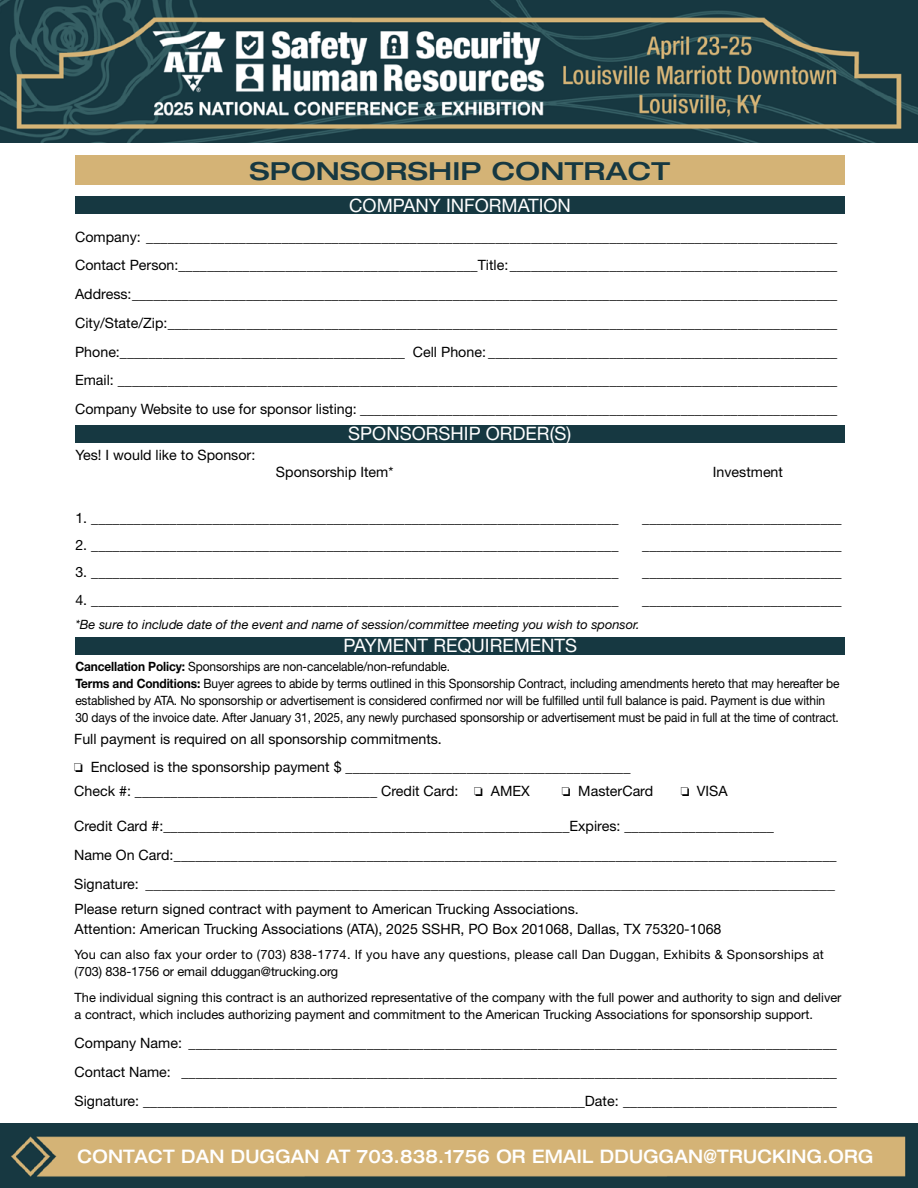
<style>
.page{position:relative;width:918px;height:1188px;background:#fff}
.page>*{position:absolute;margin:0;border:0;box-sizing:border-box;transform-origin:0 0}
.t1{font:500 expanded 24.9px "Helvetica Neue LT Std";letter-spacing:.01em;color:#163841;scale:1.09 1}
.t2{font:500 expanded 18.75px "Helvetica Neue LT Std";letter-spacing:.015em;color:#fff;scale:.9 1}
.t3{font:18.6px "Helvetica Neue LT Std";color:#fff}
.t4{font:14.25px/28.8px "Helvetica Neue LT Std";color:#000}
.t5{font:14.25px "Helvetica";color:#000}
.t6{font:12.9px/17.1px "Helvetica Neue LT Std";letter-spacing:-.01em;color:#000;scale:.93 1}
.t7{font:12.9px/17.1px "Helvetica Neue LT Std";letter-spacing:-.01em;color:#000}
.t8{font:12.9px/17.1px "Helvetica Neue LT Std";letter-spacing:.02em;color:#000}
.t9{font:italic 12.9px "Helvetica Neue LT Std";color:#000}
.s1{font-weight:700}
.s2{font-family:"Helvetica Neue LT Std"}
</style>
<div class="page">
<img style="left:0;top:1123px;width:918px;height:65px">
<img style="left:0;top:0;width:918px;height:143px">
<div style="left:75px;top:196px;width:770px;height:18px;background:#163841"></div>
<div style="left:57px;top:1148px;width:837px;height:27px;border:2px solid #d4b376"></div>
<div style="left:75px;top:155px;width:770px;height:30px;background:#d4b376"></div>
<div style="left:75px;top:425px;width:770px;height:18px;background:#163841"></div>
<div style="left:76px;top:637px;width:769px;height:18px;background:#163841"></div>
<h1 class="t1" style="left:249px;top:155px;width:388px">SPONSORSHIP CONTRACT</h1>
<h3 class="t3" style="left:349px;top:194px;width:223px">COMPANY INFORMATION</h3>
<p class="t4" style="left:75px;top:222px;width:764px;text-align:justify">Company: _________________________________________________________________________________________________ Contact Person:__________________________________________Title:______________________________________________ Address:___________________________________________________________________________________________________ City/State/Zip:______________________________________________________________________________________________ Phone:________________________________________ Cell Phone: _________________________________________________ Email: _____________________________________________________________________________________________________ Company Website to use for sponsor listing: ___________________________________________________________________</p>
<p class="t4" style="left:75px;top:440px;width:181px">Yes! I would like to Sponsor:</p>
<h3 class="t3" style="left:348px;top:422px;width:224px">SPONSORSHIP ORDER(S)</h3>
<p class="t4" style="left:276px;top:457px;width:119px">Sponsorship Item*</p>
<p class="t4" style="left:713px;top:457px;width:72px">Investment</p>
<p class="t4" style="left:75px;top:504px;width:545px">1. __________________________________________________________________________</p>
<p class="t4" style="left:642px;top:504px;width:201px">____________________________</p>
<p class="t4" style="left:75px;top:531px;width:545px">2. __________________________________________________________________________</p>
<p class="t4" style="left:642px;top:531px;width:201px">____________________________</p>
<p class="t4" style="left:75px;top:558px;width:545px">3. __________________________________________________________________________</p>
<p class="t4" style="left:642px;top:558px;width:201px">____________________________</p>
<p class="t4" style="left:75px;top:585px;width:545px">4. __________________________________________________________________________</p>
<p class="t4" style="left:642px;top:585px;width:201px">____________________________</p>
<p class="t9" style="left:75px;top:617px;width:566px">*Be sure to include date of the event and name of session/committee meeting you wish to sponsor.</p>
<p class="t6" style="left:75px;top:657px;width:823px"><span class="s1">Cancellation Policy:</span> Sponsorships are non-cancelable/non-refundable.<br><span class="s1">Terms and Conditions:</span> Buyer agrees to abide by terms outlined in this Sponsorship Contract, including amendments hereto that may hereafter be established by ATA. No sponsorship or advertisement is considered confirmed nor will be fulfilled until full balance is paid. Payment is due within 30 days of the invoice date. After January 31, 2025, any newly purchased sponsorship or advertisement must be paid in full at the time of contract.</p>
<p class="t4" style="left:74px;top:724px;width:558px">Full payment is required on all sponsorship commitments.<br>❏ Enclosed is the sponsorship payment $ ________________________________________</p>
<p class="t4" style="left:74px;top:776px;width:457px">Check #: __________________________________ Credit Card: ❏ AMEX</p>
<p class="t4" style="left:562px;top:776px;width:93px">❏ MasterCard</p>
<p class="t4" style="left:681px;top:776px;width:48px">❏ VISA</p>
<p class="t4" style="left:74px;top:811px;width:764px">Credit Card #:_________________________________________________________Expires: _____________________<br>Name On Card:_____________________________________________________________________________________________</p>
<p class="t5" style="left:74px;top:873px;width:762px"><span class="s2">Signature:</span> _______________________________________________________________________________________</p>
<p class="t4" style="left:75px;top:898px;width:648px;line-height:20.2px">Please return signed contract with payment to American Trucking Associations.<br>Attention: American Trucking Associations (ATA), 2025 SSHR, PO Box 201068, Dallas, TX 75320-1068</p>
<p class="t8" style="left:75px;top:945px;width:751px">You can also fax your order to (703) 838-1774. If you have any questions, please call Dan Duggan, Exhibits &amp; Sponsorships at (703) 838-1756 or email dduggan@trucking.org</p>
<p class="t7" style="left:75px;top:989px;width:769px">The individual signing this contract is an authorized representative of the company with the full power and authority to sign and deliver a contract, which includes authorizing payment and commitment to the American Trucking Associations for sponsorship support.</p>
<p class="t4" style="left:75px;top:1028px;width:764px;text-align:justify">Company Name: ___________________________________________________________________________________________ Contact Name: ____________________________________________________________________________________________ Signature: ______________________________________________________________Date: ______________________________</p>
<h3 class="t3" style="left:344px;top:634px;width:235px">PAYMENT REQUIREMENTS</h3>
<h2 class="t2" style="left:78px;top:1144px;width:886px">CONTACT DAN DUGGAN AT 703.838.1756 OR EMAIL DDUGGAN@TRUCKING.ORG</h2>
</div>
